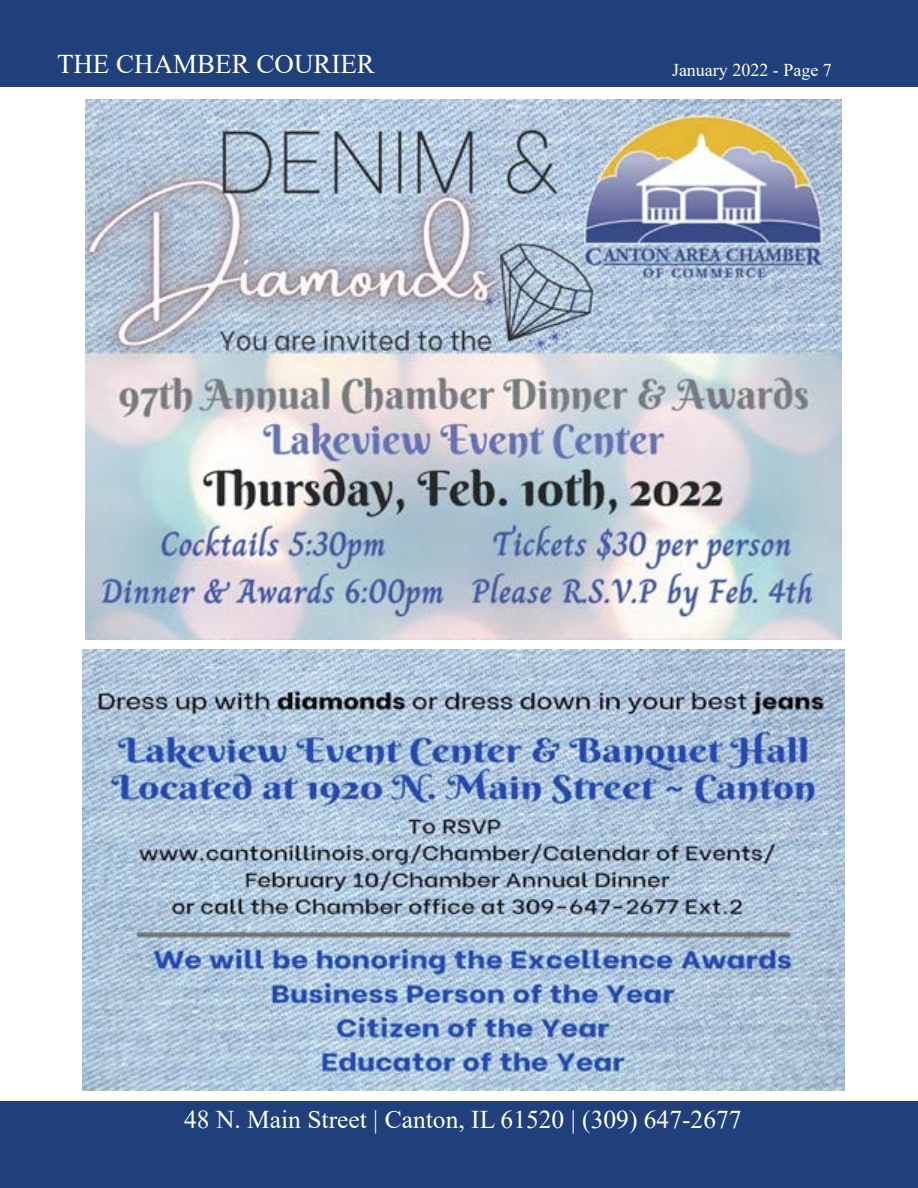
<style>
.page{position:relative;width:918px;height:1188px;background:#fff}
.page>*{position:absolute;margin:0;border:0;box-sizing:border-box;transform-origin:0 0}
.t1{font:27px "Times New Roman";color:#fff}
.t2{font:25.5px "Times New Roman";color:#fff}
.t3{font:18px "Times New Roman";color:#fff}
</style>
<div class="page">
<div style="left:0;top:0;width:918px;height:86px;background:#1f407a"></div>
<div style="left:0;top:1102px;width:918px;height:86px;background:#1f407a"></div>
<img style="left:86px;top:100px;width:756px;height:540px">
<img style="left:82px;top:650px;width:762px;height:441px">
<p class="t1" style="left:57px;top:45px;width:320px">THE CHAMBER COURIER</p>
<p class="t3" style="left:672px;top:57px;width:161px">January 2022 - Page 7</p>
<p class="t2" style="left:184px;top:1101px;width:559px">48 N. Main Street | Canton, IL 61520 | (309) 647-2677</p>
</div>
